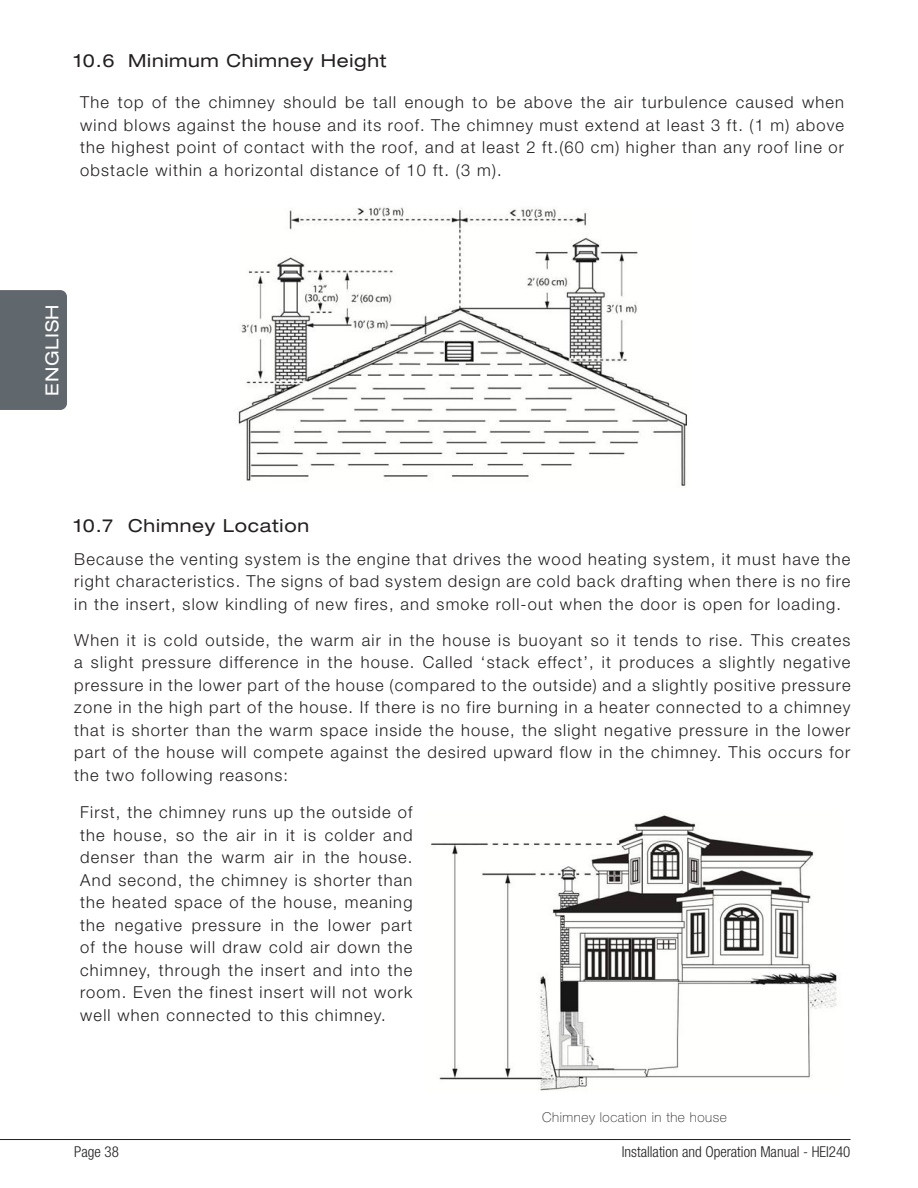
<style>
.page{position:relative;width:918px;height:1188px;background:#fff}
.page>*{position:absolute;margin:0;border:0;box-sizing:border-box;transform-origin:0 0}
.t1{font:expanded 18px "Helvetica Neue LT Std";letter-spacing:.04em;color:#231f20}
.t2{font:expanded 18px "Helvetica Neue LT Std";letter-spacing:.04em;color:#fff}
.Standard_Espacé{font:300 16.5px/22.5px "Helvetica Neue LT Std";letter-spacing:.07em;color:#231f20;text-align:justify}
.t3{font:300 condensed 15px "Helvetica Neue LT Std";color:#231f20}
.t4{font:100 13.5px "Helvetica Neue LT Std";letter-spacing:.04em;color:#231f20}
</style>
<div class="page">
<hr style="left:0;top:1139px;width:850px;height:1px;background:#231f20">
<div style="left:0;top:290px;width:67px;height:120px;background:#60676d"></div>
<img style="left:237px;top:207px;width:451px;height:279px">
<img style="left:431px;top:815px;width:406px;height:276px">
<p class="t1" style="left:74px;top:50px;width:314px">10.6 Minimum Chimney Height</p>
<p class="Standard_Espacé" style="left:80px;top:91px;width:765px">The top of the chimney should be tall enough to be above the air turbulence caused when wind blows against the house and its roof. The chimney must extend at least 3 ft. (1 m) above the highest point of contact with the roof, and at least 2 ft.(60 cm) higher than any roof line or obstacle within a horizontal distance of 10 ft. (3 m).</p>
<p class="t2" style="left:41px;top:396px;width:93px;rotate:-90deg">ENGLISH</p>
<p class="t1" style="left:74px;top:514px;width:236px">10.7 Chimney Location</p>
<p class="Standard_Espacé" style="left:74px;top:547px;width:778px">Because the venting system is the engine that drives the wood heating system, it must have the right characteristics. The signs of bad system design are cold back drafting when there is no fire in the insert, slow kindling of new fires, and smoke roll-out when the door is open for loading.</p>
<p class="Standard_Espacé" style="left:74px;top:628px;width:778px">When it is cold outside, the warm air in the house is buoyant so it tends to rise. This creates a slight pressure difference in the house. Called ‘stack effect’, it produces a slightly negative pressure in the lower part of the house (compared to the outside) and a slightly positive pressure zone in the high part of the house. If there is no fire burning in a heater connected to a chimney that is shorter than the warm space inside the house, the slight negative pressure in the lower part of the house will compete against the desired upward flow in the chimney. This occurs for the two following reasons:</p>
<p class="Standard_Espacé" style="left:80px;top:801px;width:334px">First, the chimney runs up the outside of the house, so the air in it is colder and denser than the warm air in the house.<br>And second, the chimney is shorter than the heated space of the house, meaning the negative pressure in the lower part of the house will draw cold air down the chimney, through the insert and into the room. Even the finest insert will not work well when connected to this chimney.</p>
<p class="t4" style="left:542px;top:1110px;width:186px">Chimney location in the house</p>
<p class="t3" style="left:74px;top:1143px;width:46px">Page 38</p>
<p class="t3" style="left:622px;top:1143px;width:230px">Installation and Operation Manual - HEI240</p>
</div>
